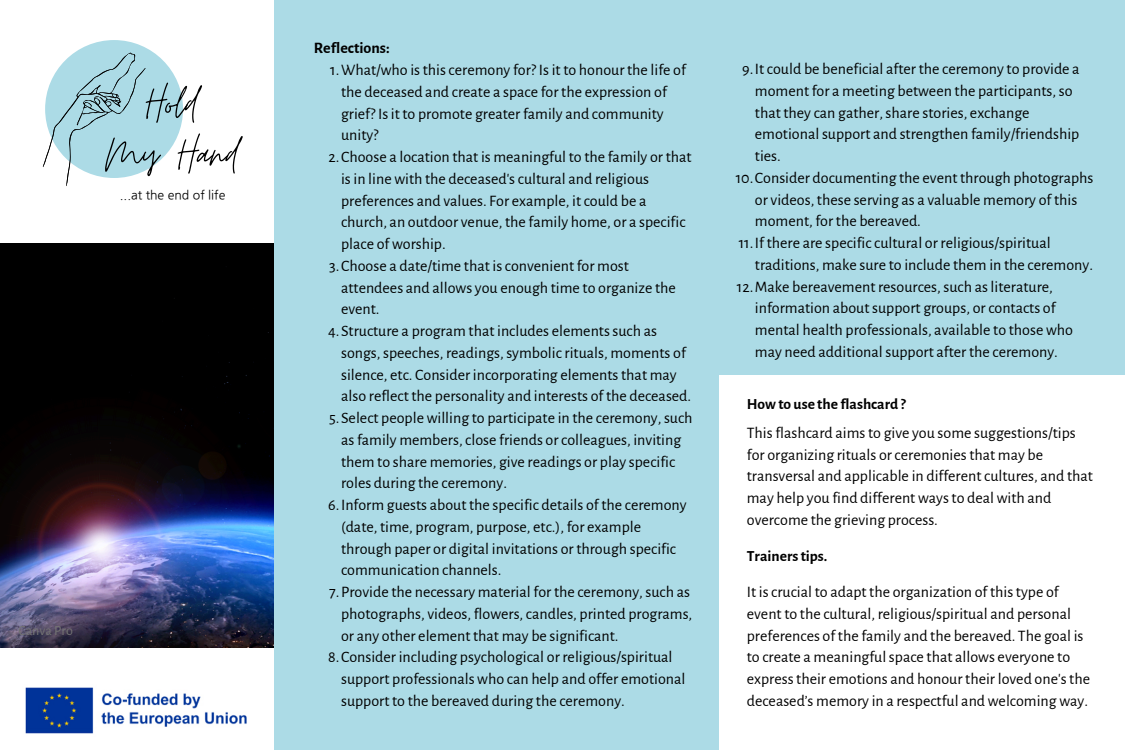
<style>
.page{position:relative;width:1125px;height:750px;background:#acdbe6}
.page>*{position:absolute;margin:0;border:0;box-sizing:border-box;transform-origin:0 0}
.t1{font:50.4px/50.8px "Moon Time";color:#000;text-align:center}
.t2{font:16px/21.8px "Alegreya Sans";color:#000}
.t3{font:700 16px "Alegreya Sans";color:#000}
.t4{font:700 15.5px "Alegreya Sans";color:#000}
.t5{font:14px "Alegreya Sans";color:#737373}
.t6{font:12.3px "Nanum Gothic";color:#000}
</style>
<div class="page">
<div style="left:0;top:0;width:274px;height:750px;background:#fff"></div>
<img style="left:25px;top:687px;width:222px;height:47px">
<div style="left:45px;top:40px;width:138px;height:138px;background:#acdbe6;border-radius:50%"></div>
<svg style="left:42px;top:50px;width:134px;height:136px"></svg>
<img style="left:0;top:244px;width:274px;height:403px">
<div style="left:719px;top:376px;width:406px;height:374px;background:#fff"></div>
<p class="t1" style="left:105px;top:79px;width:137px">Hold<br>My Hand</p>
<h1 class="t6" style="left:120px;top:188px;width:107px">...at the end of life</h1>
<p class="t5" style="left:19px;top:624px;width:56px">Canva Pro</p>
<p class="t3" style="left:314px;top:41px;width:77px">Reflections:</p>
<p class="t2" style="left:341px;top:60px;width:346px;text-indent:-11px">1.What/who is this ceremony for? Is it to honour the life of the deceased and create a space for the expression of grief? Is it to promote greater family and community unity?</p>
<p class="t2" style="left:341px;top:147px;width:352px;text-indent:-13px">2.Choose a location that is meaningful to the family or that is in line with the deceased's cultural and religious preferences and values. For example, it could be a church, an outdoor venue, the family home, or a specific place ofworship.</p>
<p class="t2" style="left:341px;top:255px;width:336px;text-indent:-12px">3.Choose a date/time that is convenient for most attendees and allows you enough time to organize the event.</p>
<p class="t2" style="left:341px;top:321px;width:352px;text-indent:-13px">4.Structure a program that includes elements such as songs, speeches, readings, symbolic rituals, moments of silence, etc. Consider incorporating elements that may also reflect the personality and interests of the deceased.</p>
<p class="t2" style="left:341px;top:408px;width:353px;text-indent:-12px">5.Select people willing to participate in the ceremony, such as family members, close friends or colleagues, inviting them to share memories, give readings or play specific roles during the ceremony.</p>
<p class="t2" style="left:341px;top:495px;width:347px;text-indent:-13px">6.Inform guests about the specific details of the ceremony (date, time, program, purpose, etc.), for example through paper or digital invitations or through specific communication channels.</p>
<h2 class="t2" style="left:341px;top:582px;width:353px;text-indent:-12px">7.Provide the necessary material for the ceremony, such as photographs, videos, flowers, candles, printed programs, or any other element that may be significant.</h2>
<h3 class="t2" style="left:341px;top:647px;width:346px;text-indent:-13px">8.Consider including psychological or religious/spiritual support professionals who can help and offer emotional support to the bereaved during the ceremony.</h3>
<p class="t2" style="left:742px;top:58px;width:339px">9.It could be beneficial after the ceremony to provide a</p>
<p class="t2" style="left:755px;top:80px;width:319px">moment for a meeting between the participants, so</p>
<p class="t2" style="left:755px;top:102px;width:276px">that they can gather, share stories, exchange</p>
<p class="t2" style="left:755px;top:124px;width:326px">emotional support and strengthen family/friendship</p>
<p class="t2" style="left:755px;top:145px;width:27px">ties.</p>
<p class="t2" style="left:736px;top:167px;width:359px">10.Consider documenting the event through photographs</p>
<p class="t2" style="left:755px;top:189px;width:324px">or videos, these serving as a valuable memory of this</p>
<p class="t2" style="left:755px;top:211px;width:168px">moment, for the bereaved.</p>
<p class="t2" style="left:739px;top:232px;width:314px">11.If there are specific cultural or religious/spiritual</p>
<p class="t2" style="left:755px;top:254px;width:340px">traditions, make sure to include them in the ceremony.</p>
<p class="t2" style="left:737px;top:276px;width:318px">12.Make bereavement resources, such as literature,</p>
<p class="t2" style="left:755px;top:298px;width:302px">information about support groups, or contacts of</p>
<p class="t2" style="left:755px;top:319px;width:320px">mental health professionals, available to those who</p>
<p class="t2" style="left:755px;top:341px;width:305px">may need additional support after the ceremony.</p>
<h4 class="t4" style="left:747px;top:397px;width:161px">Howto use the flashcard ?</h4>
<p class="t2" style="left:747px;top:422px;width:348px">This flashcard aims to give you some suggestions/tips for organizing rituals or ceremonies that may be transversal and applicable in different cultures, and that may help you find different ways to deal with and overcome the grieving process.</p>
<p class="t4" style="left:747px;top:548px;width:82px">Trainerstips.</p>
<h2 class="t2" style="left:747px;top:582px;width:345px">It is crucial to adapt the organization of this type of event to the cultural, religious/spiritual and personal preferences of the family and the bereaved. The goal is to create a meaningful space that allows everyone to express their emotions and honour their loved one's the deceased’s memory in a respectful and welcoming way.</h2>
</div>
